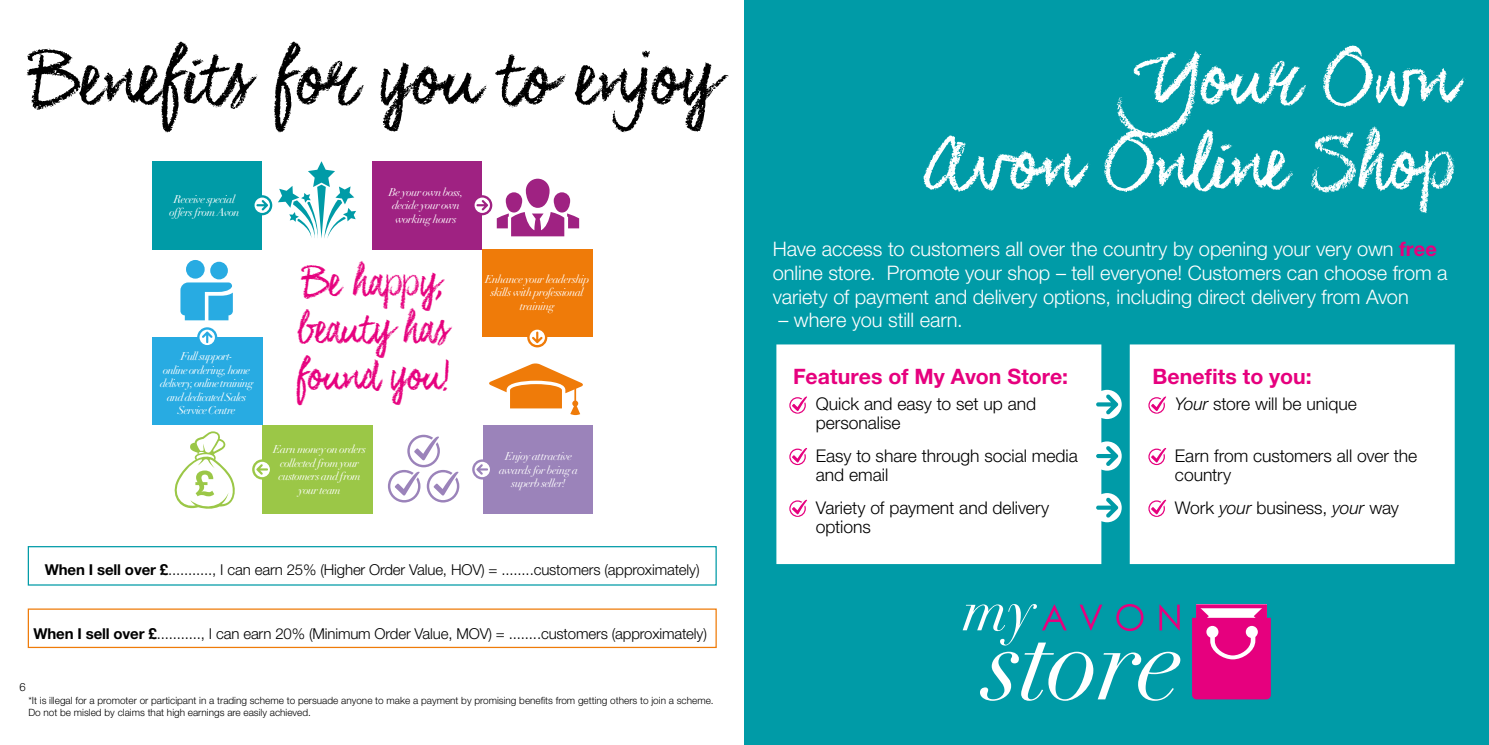
<style>
.page{position:relative;width:1489px;height:745px;background:#fff}
.page>*{position:absolute;margin:0;border:0;box-sizing:border-box;transform-origin:0 0}
.t1{font:70.62px "Coalhand Luke Avon";letter-spacing:-.045em;color:#000}
.t2{font:70.62px/84.9px "Coalhand Luke Avon";letter-spacing:-.04em;color:#fff;text-align:right}
.t3{font:39.25px/47.1px "Coalhand Luke Avon";letter-spacing:-.06em;color:#e6007e}
.t4{font:700 21.25px "Helvetica Neue LT Std";letter-spacing:.005em;color:#e6007e}
.t5{font:300 20px/23.8px "Helvetica Neue LT Std";letter-spacing:-.005em;color:#fff}
.t6{font:300 17.5px/18.8px "Helvetica Neue LT Std";color:#000}
.t7{font:300 15px "Helvetica Neue LT Std";letter-spacing:-.01em;color:#000}
.t8{font:italic 11.25px/13.4px "Didot LT Std";letter-spacing:-.05em;color:#fff;text-align:center}
.t9{font:300 11.25px "Helvetica Neue LT Std";color:#000}
.t10{font:300 10px/12px "Helvetica Neue LT Std";color:#000}
.s1{font-weight:700;color:#e6007e}
.s2{font-style:italic}
.s3{font-weight:700}
</style>
<div class="page">
<div style="left:744px;top:0;width:744px;height:744px;background:#009ba7"></div>
<div style="left:28px;top:545px;width:688px;height:40px;border:1px solid #009ba7"></div>
<div style="left:152px;top:337px;width:110px;height:88px;background:#28abe2"></div>
<div style="left:152px;top:161px;width:110px;height:88px;background:#009ba7"></div>
<div style="left:372px;top:161px;width:110px;height:88px;background:#9f2282"></div>
<div style="left:482px;top:249px;width:110px;height:88px;background:#ef7b09"></div>
<div style="left:482px;top:425px;width:110px;height:88px;background:#9b83ba"></div>
<div style="left:262px;top:425px;width:110px;height:88px;background:#9bc747"></div>
<svg style="left:174px;top:431px;width:61px;height:78px"></svg>
<div style="left:186px;top:260px;width:19px;height:18px;background:#28abe2;border-radius:50%"></div>
<div style="left:210px;top:261px;width:18px;height:18px;background:#28abe2;border-radius:50%"></div>
<svg style="left:180px;top:282px;width:53px;height:38px;background:#4ab8e6"></svg>
<div style="left:526px;top:178px;width:23px;height:30px;background:#9f2282;border-radius:12px"></div>
<div style="left:553px;top:192px;width:17px;height:20px;background:#9f2282;border-radius:8px"></div>
<div style="left:505px;top:192px;width:17px;height:20px;background:#9f2282;border-radius:8px"></div>
<svg style="left:497px;top:212px;width:82px;height:24px"></svg>
<svg style="left:278px;top:161px;width:78px;height:77px"></svg>
<svg style="left:489px;top:363px;width:94px;height:52px"></svg>
<svg style="left:388px;top:434px;width:71px;height:68px"></svg>
<div style="left:252px;top:195px;width:20px;height:20px;background:#009ba7;border-radius:50%"></div>
<svg style="left:254px;top:197px;width:16px;height:16px"></svg>
<svg style="left:256px;top:200px;width:12px;height:10px"></svg>
<div style="left:472px;top:195px;width:20px;height:20px;background:#9f2282;border-radius:50%"></div>
<svg style="left:474px;top:197px;width:16px;height:16px"></svg>
<svg style="left:476px;top:200px;width:12px;height:10px"></svg>
<div style="left:527px;top:327px;width:20px;height:20px;background:#ef7b09;border-radius:50%"></div>
<svg style="left:529px;top:329px;width:16px;height:16px"></svg>
<svg style="left:532px;top:331px;width:10px;height:12px"></svg>
<svg style="left:472px;top:459px;width:20px;height:20px"></svg>
<svg style="left:474px;top:461px;width:16px;height:16px"></svg>
<svg style="left:476px;top:464px;width:12px;height:10px"></svg>
<svg style="left:252px;top:459px;width:20px;height:20px"></svg>
<svg style="left:254px;top:461px;width:16px;height:16px"></svg>
<svg style="left:256px;top:464px;width:12px;height:10px"></svg>
<svg style="left:197px;top:327px;width:20px;height:20px"></svg>
<svg style="left:199px;top:329px;width:16px;height:16px"></svg>
<svg style="left:202px;top:331px;width:10px;height:12px"></svg>
<svg style="left:1192px;top:604px;width:78px;height:95px;background:#e62590"></svg>
<svg style="left:962px;top:604px;width:218px;height:96px"></svg>
<div style="left:1129px;top:344px;width:325px;height:219px;background:#fff"></div>
<svg style="left:1148px;top:395px;width:20px;height:18px"></svg>
<div style="left:1148px;top:448px;width:16px;height:17px;border:1px solid #e6007e;border-radius:50%"></div>
<svg style="left:1148px;top:446px;width:20px;height:18px"></svg>
<svg style="left:1148px;top:498px;width:20px;height:18px"></svg>
<div style="left:776px;top:344px;width:345px;height:219px;background:#fff"></div>
<svg style="left:1096px;top:394px;width:22px;height:20px"></svg>
<svg style="left:1096px;top:445px;width:22px;height:21px"></svg>
<svg style="left:1096px;top:497px;width:22px;height:20px"></svg>
<svg style="left:789px;top:395px;width:20px;height:18px"></svg>
<div style="left:789px;top:448px;width:16px;height:17px;border:1px solid #e6007e;border-radius:50%"></div>
<svg style="left:789px;top:446px;width:20px;height:18px"></svg>
<svg style="left:789px;top:498px;width:20px;height:18px"></svg>
<h1 class="t1" style="left:28px;top:37px;width:689px">Benefits for you to enjoy</h1>
<h1 class="t2" style="left:923px;top:36px;width:535px">Your Own<br>Avon Online Shop</h1>
<h3 class="t5" style="left:772px;top:236px;width:676px">Have access to customers all over the country by opening your very own <span class="s1">free </span>online store. Promote your shop – tell everyone! Customers can choose from a variety of payment and delivery options, including direct delivery from Avon</h3>
<h3 class="t5" style="left:778px;top:308px;width:186px">– where you still earn.</h3>
<h3 class="t4" style="left:1152px;top:363px;width:161px">Benefits to you:</h3>
<h3 class="t6" style="left:1152px;top:394px;width:206px"><span class="s2">• Your</span> store will be unique</h3>
<h3 class="t6" style="left:1174px;top:446px;width:244px;text-indent:-23px">• Earn from customers all over the country</h3>
<h3 class="t6" style="left:1152px;top:497px;width:248px">• Work <span class="s2">your</span> business, <span class="s2">your</span> way</h3>
<p class="t8" style="left:170px;top:192px;width:71px">Receive special offers from Avon</p>
<p class="t8" style="left:389px;top:185px;width:76px;text-align:left">Be your own boss, decide your own working hours</p>
<h2 class="t3" style="left:295px;top:258px;width:155px">Be happy, beauty has found you!</h2>
<p class="t8" style="left:485px;top:272px;width:106px">Enhance your leadership skills with professional training</p>
<p class="t8" style="left:160px;top:349px;width:95px">Full support-<br>online ordering, home delivery, online training and dedicated Sales<br>Service Centre</p>
<h3 class="t4" style="left:793px;top:363px;width:276px">Features of My Avon Store:</h3>
<h3 class="t6" style="left:815px;top:394px;width:222px;text-indent:-23px">• Quick and easy to set up and personalise</h3>
<h3 class="t6" style="left:815px;top:446px;width:263px;text-indent:-23px">• Easy to share through social media and email</h3>
<h3 class="t6" style="left:815px;top:497px;width:235px;text-indent:-23px">• Variety of payment and delivery options</h3>
<p class="t8" style="left:273px;top:442px;width:94px">Earn money on orders collected from your customers and from your team</p>
<p class="t8" style="left:499px;top:449px;width:80px">Enjoy attractive awards for being a superb seller!</p>
<h3 class="t7" style="left:45px;top:560px;width:656px"><span class="s3">When I sell over £</span>..........., I can earn 25% (Higher Order Value, HOV) = ........customers (approximately)</h3>
<h3 class="t7" style="left:33px;top:624px;width:675px"><span class="s3">When I sell over £</span>..........., I can earn 20% (Minimum Order Value, MOV) = ........customers (approximately)</h3>
<p class="t9" style="left:19px;top:679px;width:8px">6</p>
<p class="t10" style="left:28px;top:694px;width:686px">*It is illegal for a promoter or participant in a trading scheme to persuade anyone to make a payment by promising benefits from getting others to join a scheme.<br>Do not be misled by claims that high earnings are easily achieved.</p>
</div>
